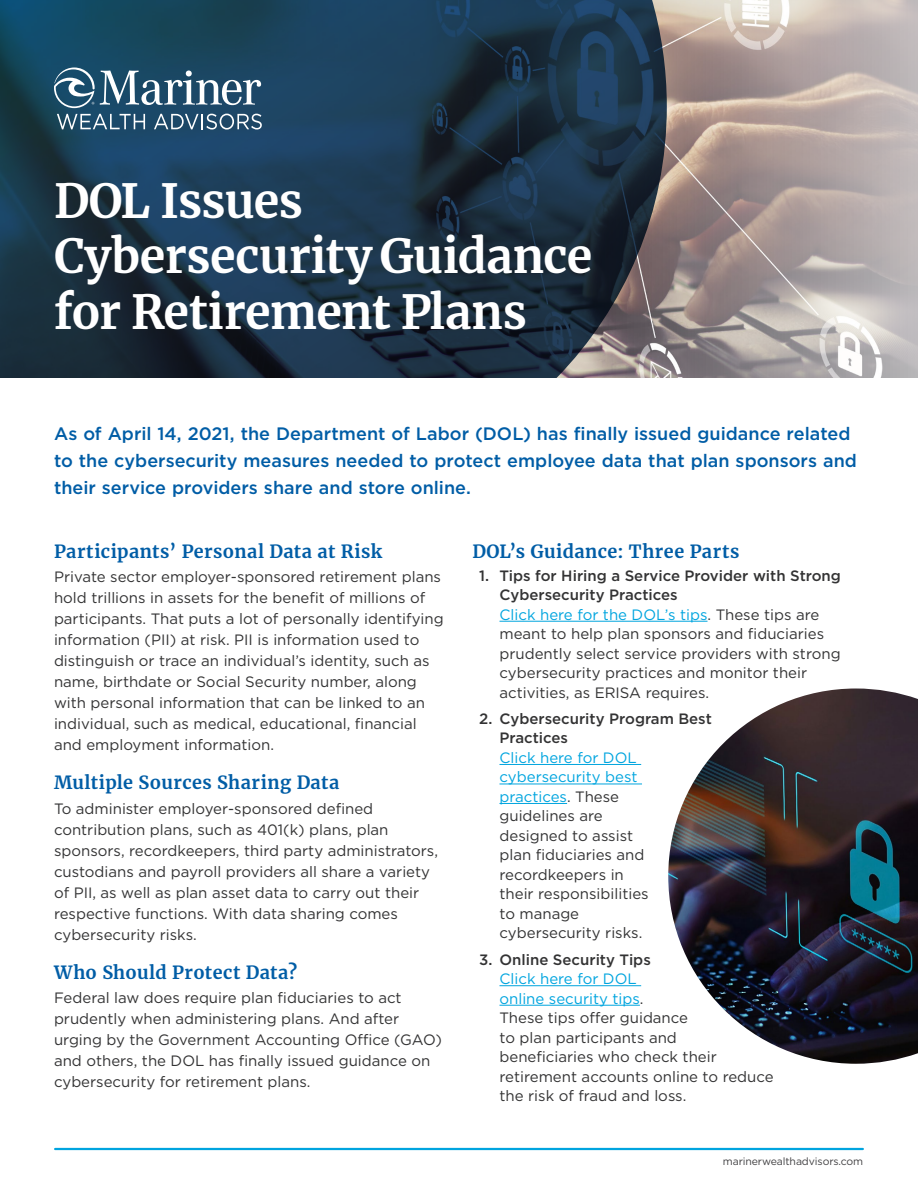
<style>
.page{position:relative;width:918px;height:1188px;background:#fff}
.page>*{position:absolute;margin:0;border:0;box-sizing:border-box;transform-origin:0 0}
.t1{font:700 46.5px/55.8px "Merriweather";letter-spacing:-.01em;color:#fff}
.t2{font:500 18px/27px "Gotham";color:#005da6}
.t3{font:700 18px "Merriweather";letter-spacing:.025em;color:#005da6}
.t4{font:15px/19.5px "Gotham";color:#333334}
.t5{font:500 15px/19.5px "Gotham";color:#333334}
.t6{font:10.5px "Gotham";letter-spacing:-.01em;color:#414042}
.s1{font-weight:500}
.s2{color:#00a5df}
</style>
<div class="page">
<hr style="left:55px;top:1148px;width:808px;height:2px;background:#00a4df">
<img style="left:667px;top:0;width:251px;height:378px">
<svg style="left:0;top:0;width:667px;height:378px;background:#1f394d"></svg>
<hr style="left:500px;top:621px;width:208px;height:1px;background:#00a5df">
<hr style="left:500px;top:764px;width:141px;height:1px;background:#00a5df">
<hr style="left:500px;top:784px;width:142px;height:1px;background:#00a5df">
<hr style="left:500px;top:803px;width:67px;height:1px;background:#00a5df">
<hr style="left:500px;top:985px;width:141px;height:1px;background:#00a5df">
<hr style="left:500px;top:1005px;width:140px;height:1px;background:#00a5df">
<img style="left:668px;top:688px;width:250px;height:376px">
<svg style="left:57px;top:114px;width:88px;height:15px"></svg>
<svg style="left:154px;top:114px;width:108px;height:16px;background:#59788f"></svg>
<svg style="left:54px;top:67px;width:207px;height:41px"></svg>
<h1 class="t1" style="left:54px;top:172px;width:540px">DOL Issues<br>Cybersecurity Guidance for Retirement Plans</h1>
<p class="t2" style="left:54px;top:420px;width:804px">As of April 14, 2021, the Department of Labor (DOL) has finally issued guidance related to the cybersecurity measures needed to protect employee data that plan sponsors and their service providers share and store online.</p>
<p class="t3" style="left:54px;top:539px;width:330px">Participants’ Personal Data at Risk</p>
<p class="t4" style="left:54px;top:566px;width:391px;line-height:21px">Private sector employer-sponsored retirement plans hold trillions in assets for the benefit of millions of participants. That puts a lot of personally identifying information (PII) at risk. PII is information used to distinguish or trace an individual’s identity, such as name, birthdate or Social Security number, along with personal information that can be linked to an individual, such as medical, educational, financial and employment information.</p>
<p class="t3" style="left:54px;top:770px;width:287px">Multiple Sources Sharing Data</p>
<p class="t4" style="left:54px;top:798px;width:386px;line-height:21px">To administer employer-sponsored defined contribution plans, such as 401(k) plans, plan sponsors, recordkeepers, third party administrators, custodians and payroll providers all share a variety of PII, as well as plan asset data to carry out their respective functions. With data sharing comes cybersecurity risks.</p>
<p class="t3" style="left:54px;top:960px;width:245px">Who Should Protect Data?</p>
<p class="t4" style="left:54px;top:987px;width:390px;line-height:21px">Federal law does require plan fiduciaries to act prudently when administering plans. And after urging by the Government Accounting Office (GAO) and others, the DOL has finally issued guidance on cybersecurity for retirement plans.</p>
<p class="t3" style="left:472px;top:539px;width:268px">DOL’s Guidance: Three Parts</p>
<p class="t4" style="left:500px;top:565px;width:343px;text-indent:-20px"><span class="s1">1. Tips for Hiring a Service Provider with Strong Cybersecurity Practices<br></span><span class="s2">Click here for the DOL’s tips</span>. These tips are meant to help plan sponsors and fiduciaries prudently select service providers with strong cybersecurity practices and monitor their activities, as ERISA requires.</p>
<p class="t5" style="left:500px;top:709px;width:214px;text-indent:-20px">2. Cybersecurity Program Best<br>Practices</p>
<p class="t4" style="left:500px;top:748px;width:151px"><span class="s2">Click here for DOL cybersecurity best practices</span>. These guidelines are designed to assist plan fiduciaries and recordkeepers in their responsibilities to manage cybersecurity risks.</p>
<p class="t5" style="left:479px;top:949px;width:173px">3. Online Security Tips</p>
<p class="t4" style="left:500px;top:969px;width:276px"><span class="s2">Click here for DOL<br>online security tips</span>.<br>These tips offer guidance<br>to plan participants and beneficiaries who check their retirement accounts online to reduce the risk of fraud and loss.</p>
<p class="t6" style="left:723px;top:1155px;width:142px">marinerwealthadvisors.com</p>
</div>
